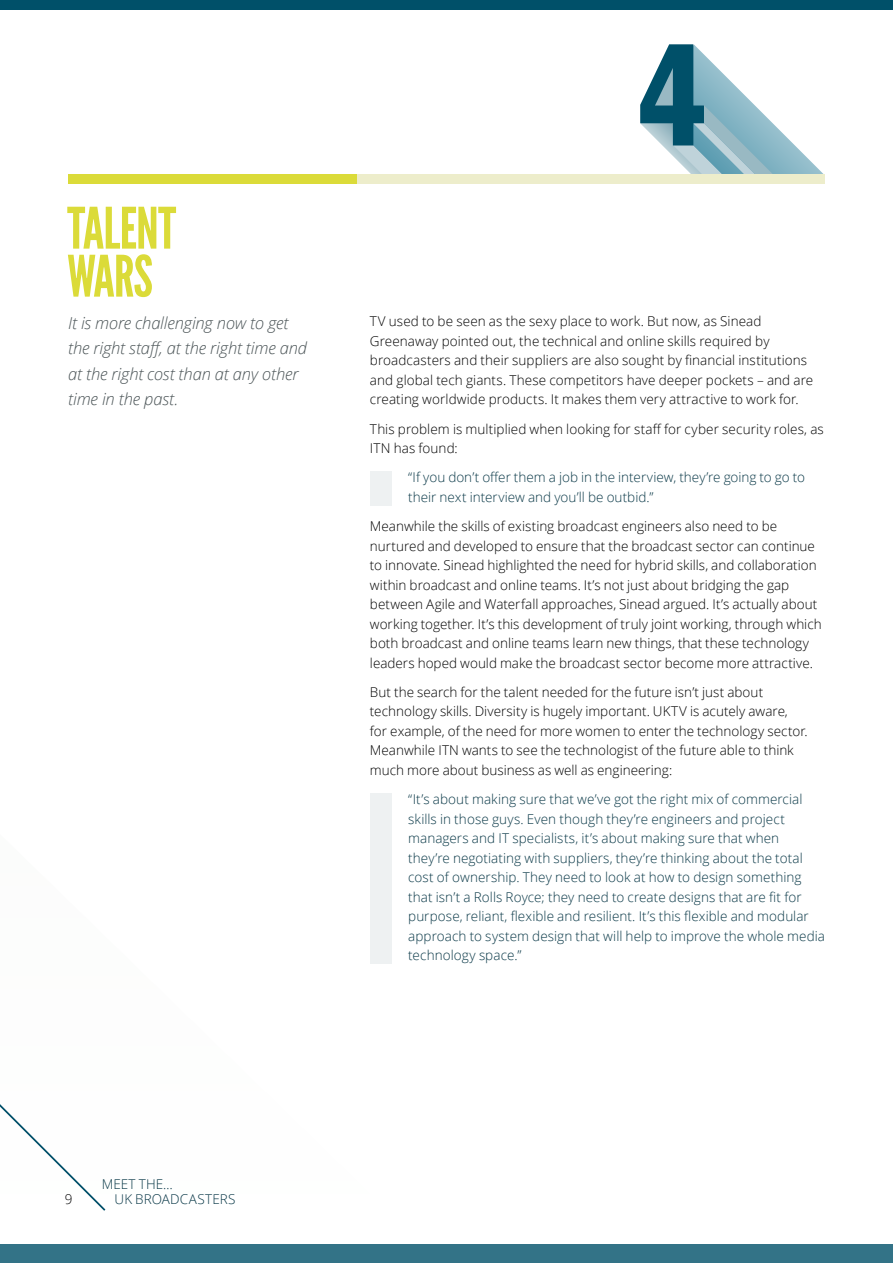
<style>
.page{position:relative;width:893px;height:1263px;background:#fff}
.page>*{position:absolute;margin:0;border:0;box-sizing:border-box;transform-origin:0 0}
.Headers{font:57px "League Gothic";letter-spacing:-.015em;color:#dbdb39}
.Intro_para{font:italic 300 16.5px/25.5px "Open Sans";letter-spacing:-.01em;color:#4c5558}
.Body{font:300 13.5px/19.5px "Open Sans";color:#000}
.t1{font:300 13.5px/19.5px "Open Sans";letter-spacing:.005em;color:#093847}
</style>
<div class="page">
<div style="left:0;top:0;width:893px;height:9px;background:#005069"></div>
<div style="left:0;top:1245px;width:893px;height:18px;background:#337387"></div>
<svg style="left:0;top:1104px;width:106px;height:107px"></svg>
<div style="left:370px;top:471px;width:21px;height:34px;background:#eef1f2"></div>
<div style="left:370px;top:793px;width:21px;height:170px;background:#eef1f2"></div>
<div style="left:68px;top:174px;width:315px;height:9px;background:#dbdb39"></div>
<svg style="left:640px;top:44px;width:184px;height:130px"></svg>
<div style="left:357px;top:174px;width:468px;height:9px;background:#ededcb"></div>
<p class="Headers" style="left:67px;top:196px;width:110px">TALENT</p>
<p class="Headers" style="left:67px;top:244px;width:87px">WARS</p>
<p class="Intro_para" style="left:68px;top:309px;width:241px">It is more challenging now to get the right staff, at the right time and at the right cost than at any other time in the past.</p>
<p class="Body" style="left:370px;top:311px;width:445px">TV used to be seen as the sexy place to work. But now, as Sinead Greenaway pointed out, the technical and online skills required by broadcasters and their suppliers are also sought by financial institutions and global tech giants. These competitors have deeper pockets – and are creating worldwide products. It makes them very attractive to work for.</p>
<p class="Body" style="left:370px;top:419px;width:455px">This problem is multiplied when looking for staff for cyber security roles, as<br>ITN has found:</p>
<p class="t1" style="left:408px;top:467px;width:398px">“If you don’t offer them a job in the interview, they’re going to go to their next interview and you’ll be outbid.”</p>
<p class="Body" style="left:370px;top:516px;width:453px">Meanwhile the skills of existing broadcast engineers also need to be nurtured and developed to ensure that the broadcast sector can continue to innovate. Sinead highlighted the need for hybrid skills, and collaboration within broadcast and online teams. It’s not just about bridging the gap between Agile and Waterfall approaches, Sinead argued. It’s actually about working together. It’s this development of truly joint working, through which both broadcast and online teams learn new things, that these technology leaders hoped would make the broadcast sector become more attractive.</p>
<p class="Body" style="left:370px;top:682px;width:439px">But the search for the talent needed for the future isn’t just about technology skills. Diversity is hugely important. UKTV is acutely aware, for example, of the need for more women to enter the technology sector.<br>Meanwhile ITN wants to see the technologist of the future able to think much more about business as well as engineering:</p>
<p class="t1" style="left:408px;top:789px;width:418px">“It’s about making sure that we’ve got the right mix of commercial skills in those guys. Even though they’re engineers and project managers and IT specialists, it’s about making sure that when<br>they’re negotiating with suppliers, they’re thinking about the total cost of ownership. They need to look at how to design something that isn’t a Rolls Royce; they need to create designs that are fit for purpose, reliant, flexible and resilient. It’s this flexible and modular approach to system design that will help to improve the whole media technology space.”</p>
<p class="Body" style="left:65px;top:1188px;width:9px">9</p>
<p class="t1" style="left:115px;top:1176px;width:122px;line-height:15px;text-indent:-13px">MEET THE…<br>UK BROADCASTERS</p>
</div>
